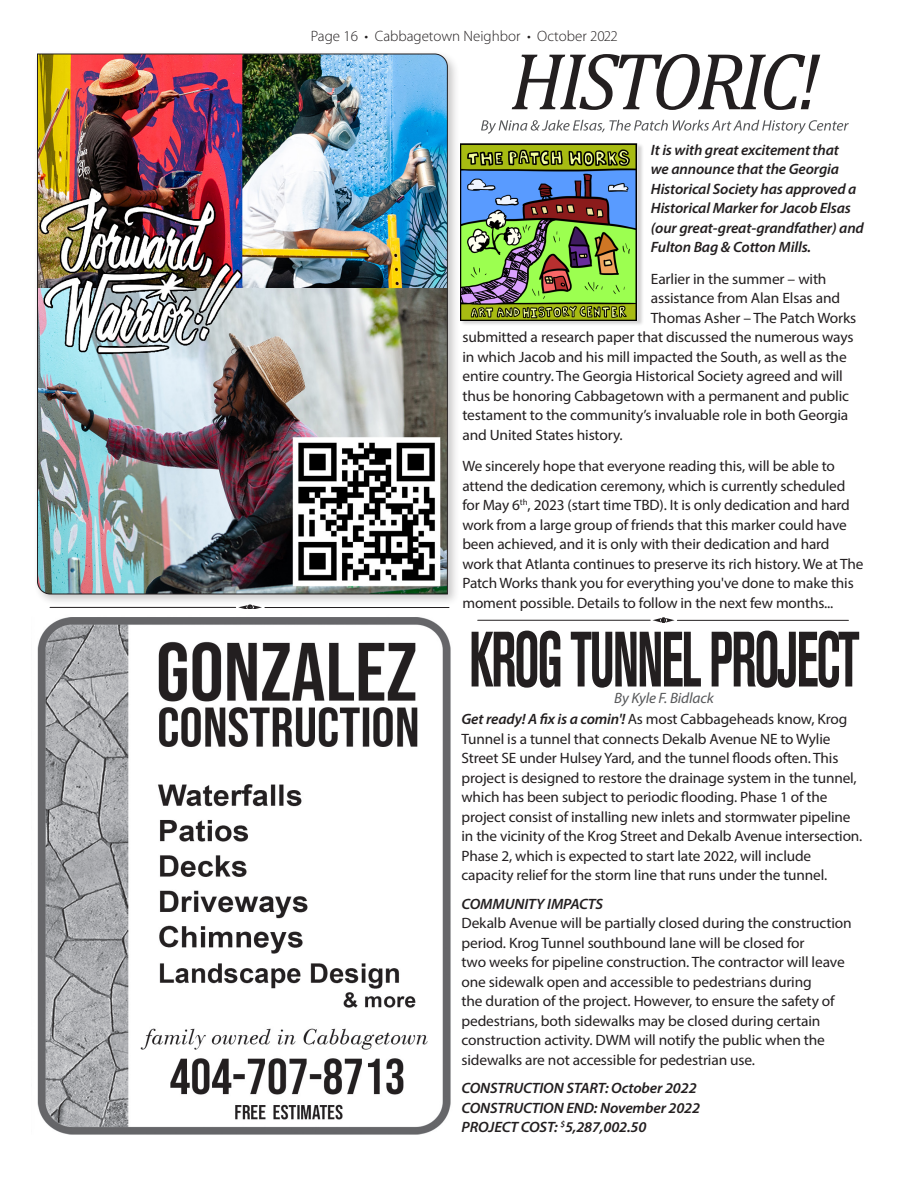
<style>
.page{position:relative;width:918px;height:1188px;background:#fff}
.page>*{position:absolute;margin:0;border:0;box-sizing:border-box;transform-origin:0 0}
.t1{font:italic 81.9px "Cambria";letter-spacing:-.06em;color:#231f20}
.t2{font:77.55px "Akzidenz Grotesk BQ Bd Cnd Alt";letter-spacing:-.04em;color:#231f20;scale:.68 1}
.t3{font:15px/19.5px "Myriad Pro";letter-spacing:-.01em;color:#231f20}
.t4{font:italic 600 15px/19.5px "Myriad Pro";letter-spacing:-.01em;color:#231f20}
.t5{font:300 15px "Myriad Pro";color:#231f20}
.t6{font:italic 15px "Myriad Pro";letter-spacing:-.01em;color:#57585a}
.s1{font-weight:600;font-style:italic}
</style>
<div class="page">
<svg style="left:238px;top:607px;width:24px;height:2px"></svg>
<hr style="left:50px;top:607px;width:186px;height:1px;background:#231f20">
<hr style="left:265px;top:607px;width:184px;height:1px;background:#231f20">
<img style="left:37px;top:617px;width:414px;height:518px">
<div style="left:33px;top:50px;width:427px;height:557px;background:#231f20;opacity:.25"></div>
<img style="left:37px;top:53px;width:411px;height:542px">
<svg style="left:653px;top:618px;width:22px;height:5px"></svg>
<hr style="left:478px;top:620px;width:172px;height:1px;background:#231f20">
<hr style="left:677px;top:620px;width:171px;height:1px;background:#231f20">
<div style="left:461px;top:143px;width:183px;height:183px;background:#231f20;opacity:.2"></div>
<img style="left:460px;top:144px;width:177px;height:177px">
<svg style="left:481px;top:120px;width:368px;height:14px"></svg>
<p class="t5" style="left:311px;top:28px;width:308px">Page 16 • Cabbagetown Neighbor • October 2022</p>
<p class="t1" style="left:510px;top:24px;width:311px">HISTORIC!</p>
<p class="t4" style="left:651px;top:140px;width:215px">It is with great excitement that<br>we announce that the Georgia<br>Historical Society has approved a<br>Historical Marker for Jacob Elsas (our great-great-grandfather) and<br>Fulton Bag &amp; Cotton Mills.</p>
<p class="t3" style="left:651px;top:269px;width:177px">Earlier in the summer – with</p>
<p class="t3" style="left:651px;top:288px;width:191px">assistance from Alan Elsas and</p>
<p class="t3" style="left:651px;top:308px;width:207px">Thomas Asher – The Patch Works</p>
<p class="t3" style="left:462px;top:327px;width:393px">submitted a research paper that discussed the numerous ways</p>
<p class="t3" style="left:462px;top:347px;width:386px">in which Jacob and his mill impacted the South, as well as the</p>
<p class="t3" style="left:462px;top:366px;width:382px">entire country. The Georgia Historical Society agreed and will</p>
<p class="t3" style="left:462px;top:386px;width:388px">thus be honoring Cabbagetown with a permanent and public</p>
<p class="t3" style="left:462px;top:405px;width:388px">testament to the community’s invaluable role in both Georgia</p>
<p class="t3" style="left:462px;top:425px;width:162px">and United States history.</p>
<p class="t3" style="left:462px;top:456px;width:403px">We sincerely hope that everyone reading this, will be able to attend the dedication ceremony, which is currently scheduled for May 6<sup>th</sup>, 2023 (start time TBD). It is only dedication and hard work from a large group of friends that this marker could have been achieved, and it is only with their dedication and hard work that Atlanta continues to preserve its rich history. We at The Patch Works thank you for everything you've done to make this moment possible. Details to follow in the next few months...</p>
<p class="t2" style="left:469px;top:615px;width:576px">KROG TUNNEL PROJECT</p>
<p class="t6" style="left:614px;top:689px;width:101px">By Kyle F. Bidlack</p>
<p class="t3" style="left:462px;top:709px;width:402px"><span class="s1">Get ready! A fix is a comin'!</span> As most Cabbageheads know, Krog Tunnel is a tunnel that connects Dekalb Avenue NE to Wylie Street SE under Hulsey Yard, and the tunnel floods often. This project is designed to restore the drainage system in the tunnel, which has been subject to periodic flooding. Phase 1 of the project consist of installing new inlets and stormwater pipeline in the vicinity of the Krog Street and Dekalb Avenue intersection.<br>Phase 2, which is expected to start late 2022, will include capacity relief for the storm line that runs under the tunnel.</p>
<p class="t4" style="left:462px;top:893px;width:143px">COMMUNITY IMPACTS</p>
<p class="t3" style="left:462px;top:913px;width:392px">Dekalb Avenue will be partially closed during the construction period. Krog Tunnel southbound lane will be closed for</p>
<p class="t3" style="left:462px;top:952px;width:385px">two weeks for pipeline construction. The contractor will leave one sidewalk open and accessible to pedestrians during<br>the duration of the project. However, to ensure the safety of pedestrians, both sidewalks may be closed during certain construction activity. DWM will notify the public when the sidewalks are not accessible for pedestrian use.</p>
<p class="t4" style="left:462px;top:1078px;width:237px">CONSTRUCTION START: October 2022</p>
<p class="t4" style="left:462px;top:1097px;width:240px">CONSTRUCTION END: November 2022</p>
<p class="t4" style="left:462px;top:1117px;width:186px">PROJECT COST: <sup>$</sup>5,287,002.50</p>
</div>
